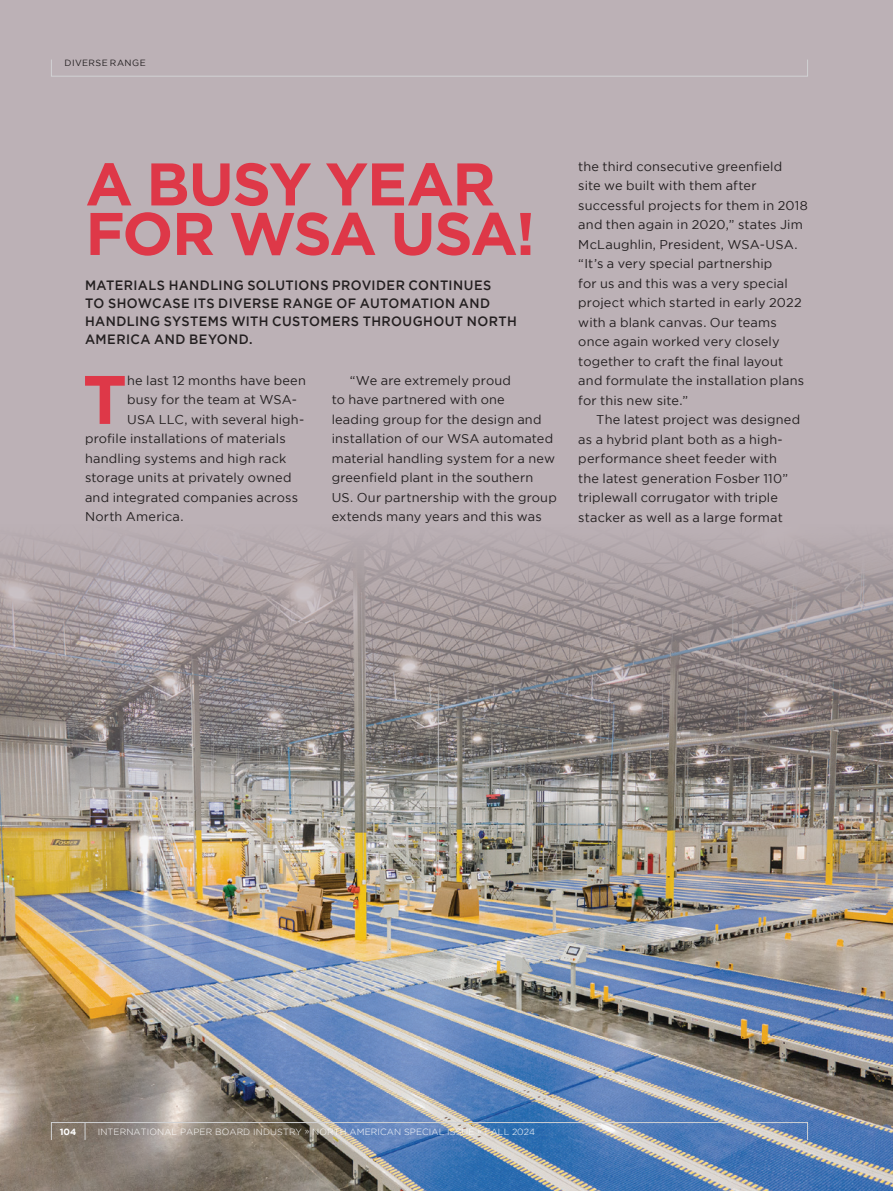
<style>
.page{position:relative;width:893px;height:1191px;background:#bcb1b6}
.page>*{position:absolute;margin:0;border:0;box-sizing:border-box;transform-origin:0 0}
.t1{font:700 68.4px "Gotham";color:#de3848}
.t2{font:700 60px/49.5px "Gotham";letter-spacing:-.025em;color:#de3848}
.t3{font:500 13.5px/18px "Gotham";letter-spacing:.03em;color:#231f20;scale:.95 1}
.t4{font:12.75px/19.5px "Gotham";letter-spacing:.015em;color:#231f20}
.t5{font:300 9px "Gotham";letter-spacing:.015em;color:#fff}
.t6{font:9px "Gotham";letter-spacing:.045em;color:#231f20}
.t7{font:700 9px "Gotham";color:#fff}
</style>
<div class="page">
<img style="left:0;top:541px;width:893px;height:650px">
<div style="left:51px;top:59px;width:757px;height:18px;border:1px solid #d1d2d4"></div>
<div style="left:51px;top:1122px;width:757px;height:18px;border:1px solid #d1d2d4"></div>
<svg style="left:85px;top:1123px;width:1px;height:17px"></svg>
<p class="t6" style="left:65px;top:58px;width:83px">DIVERSE RANGE</p>
<h2 class="t2" style="left:85px;top:158px;width:451px">A BUSY YEAR<br>FOR WSA USA!</h2>
<p class="t3" style="left:85px;top:276px;width:456px">MATERIALS HANDLING SOLUTIONS PROVIDER CONTINUES<br>TO SHOWCASE ITS DIVERSE RANGE OF AUTOMATION AND HANDLING SYSTEMS WITH CUSTOMERS THROUGHOUT NORTH AMERICA AND BEYOND.</p>
<h1 class="t1" style="left:83px;top:360px;width:46px">T</h1>
<p class="t4" style="left:127px;top:370px;width:180px">he last 12 months have been</p>
<p class="t4" style="left:332px;top:370px;width:227px;text-indent:18px">“We are extremely proud<br>to have partnered with one<br>leading group for the design and installation of our WSA automated material handling system for a new greenfield plant in the southern<br>US. Our partnership with the group extends many years and this was</p>
<p class="t4" style="left:127px;top:390px;width:171px">busy for the team at WSA-</p>
<p class="t4" style="left:127px;top:409px;width:179px">USA LLC, with several high-</p>
<p class="t4" style="left:85px;top:429px;width:202px">profile installations of materials</p>
<p class="t4" style="left:85px;top:448px;width:203px">handling systems and high rack</p>
<p class="t4" style="left:85px;top:468px;width:208px">storage units at privately owned</p>
<p class="t4" style="left:85px;top:487px;width:214px">and integrated companies across</p>
<p class="t4" style="left:85px;top:507px;width:100px">North America.</p>
<p class="t4" style="left:578px;top:156px;width:231px">the third consecutive greenfield site we built with them after successful projects for them in 2018 and then again in 2020,” states Jim<br>McLaughlin, President, WSA-USA. “It’s a very special partnership<br>for us and this was a very special project which started in early 2022 with a blank canvas. Our teams once again worked very closely together to craft the final layout and formulate the installation plans for this new site.”</p>
<p class="t4" style="left:578px;top:410px;width:223px;text-indent:18px">The latest project was designed as a hybrid plant both as a high&shy;performance sheet feeder with the latest generation Fosber 110” triplewall corrugator with triple stacker as well as a large format</p>
<p class="t7" style="left:60px;top:1126px;width:18px">104</p>
<p class="t5" style="left:98px;top:1126px;width:439px">INTERNATIONAL PAPER BOARD INDUSTRY » NORTH AMERICAN SPECIAL ISSUE » FALL 2024</p>
</div>
